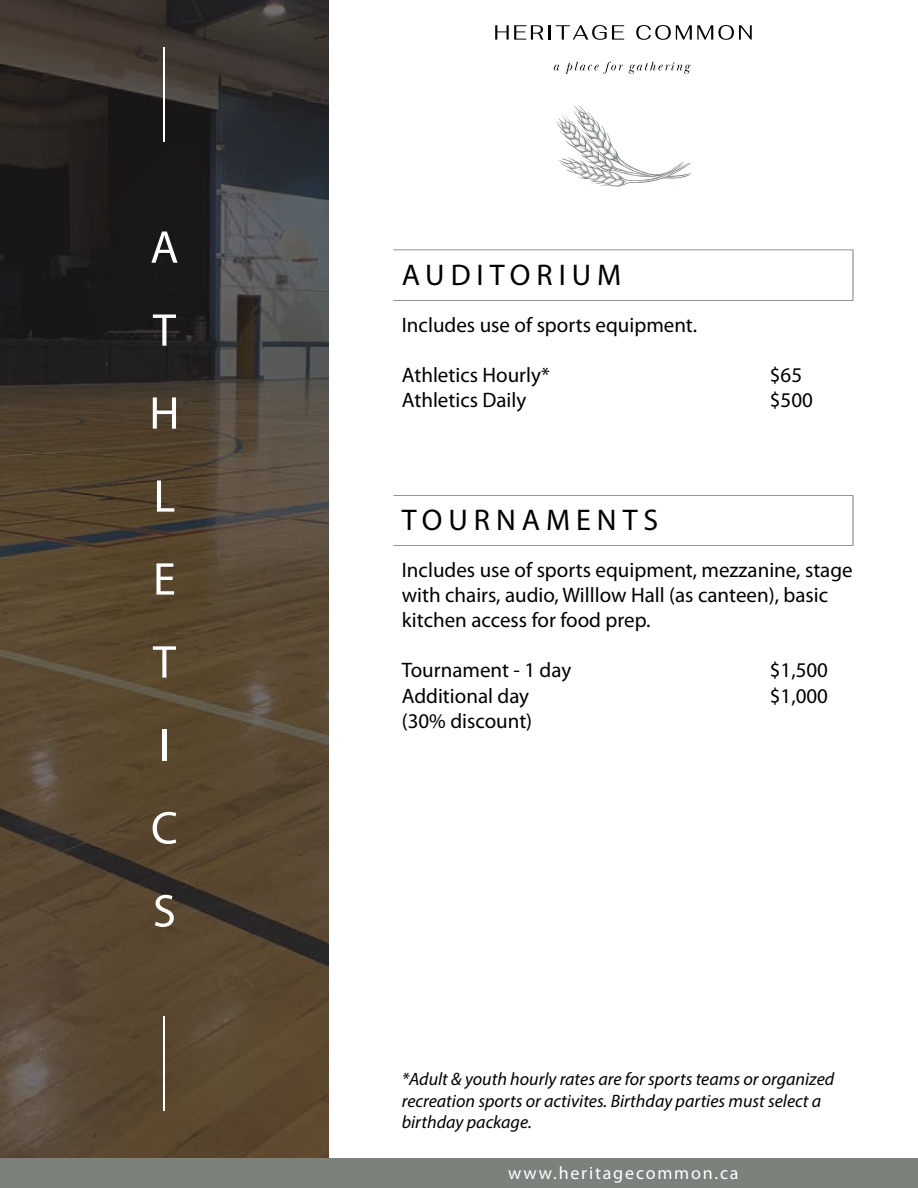
<style>
.page{position:relative;width:918px;height:1188px;background:#fff}
.page>*{position:absolute;margin:0;border:0;box-sizing:border-box;transform-origin:0 0}
.t1{font:30px "Myriad Pro";letter-spacing:.2em;color:#000}
.t2{font:21px/25.2px "Myriad Pro";color:#000}
.t3{font:italic 18px/21.6px "Myriad Pro";color:#000}
.t4{font:18px "Myriad Pro";letter-spacing:.1em;color:#fff}
</style>
<div class="page">
<svg style="left:0;top:0;width:329px;height:1159px;fill:#574630"></svg>
<hr style="left:164px;top:1017px;width:1px;height:94px;background:#fff">
<div style="left:0;top:1159px;width:918px;height:29px;background:#7b817b"></div>
<svg style="left:556px;top:105px;width:135px;height:82px"></svg>
<svg style="left:554px;top:65px;width:5px;height:5px"></svg>
<svg style="left:565px;top:62px;width:58px;height:12px"></svg>
<svg style="left:629px;top:62px;width:62px;height:12px"></svg>
<svg style="left:495px;top:25px;width:48px;height:15px"></svg>
<svg style="left:549px;top:25px;width:75px;height:15px"></svg>
<svg style="left:636px;top:25px;width:116px;height:15px"></svg>
<hr style="left:164px;top:48px;width:1px;height:94px;background:#fff">
<svg style="left:393px;top:249px;width:460px;height:52px"></svg>
<svg style="left:393px;top:495px;width:460px;height:51px"></svg>
<svg style="left:151px;top:232px;width:27px;height:31px"></svg>
<svg style="left:153px;top:314px;width:23px;height:32px"></svg>
<svg style="left:153px;top:397px;width:23px;height:32px"></svg>
<svg style="left:157px;top:480px;width:17px;height:32px"></svg>
<svg style="left:156px;top:563px;width:18px;height:32px"></svg>
<svg style="left:153px;top:646px;width:23px;height:32px"></svg>
<hr style="left:162px;top:729px;width:4px;height:32px;background:#fff">
<svg style="left:153px;top:812px;width:23px;height:32px"></svg>
<svg style="left:155px;top:895px;width:19px;height:32px"></svg>
<h1 class="t1" style="left:402px;top:257px;width:221px">AUDITORIUM</h1>
<p class="t2" style="left:402px;top:312px;width:297px">Includes use of sports equipment.</p>
<p class="t2" style="left:402px;top:362px;width:150px">Athletics Hourly*</p>
<p class="t2" style="left:770px;top:362px;width:34px">$65</p>
<p class="t2" style="left:402px;top:387px;width:126px">Athletics Daily</p>
<p class="t2" style="left:770px;top:387px;width:45px">$500</p>
<h1 class="t1" style="left:402px;top:502px;width:258px">TOURNAMENTS</h1>
<p class="t2" style="left:402px;top:557px;width:452px">Includes use of sports equipment, mezzanine, stage with chairs, audio, Willlow Hall (as canteen), basic kitchen access for food prep.</p>
<p class="t2" style="left:402px;top:657px;width:171px">Tournament - 1 day</p>
<p class="t2" style="left:770px;top:657px;width:60px">$1,500</p>
<p class="t2" style="left:402px;top:683px;width:129px">Additional day</p>
<p class="t2" style="left:770px;top:683px;width:60px">$1,000</p>
<p class="t2" style="left:402px;top:708px;width:132px">(30% discount)</p>
<p class="t3" style="left:402px;top:1068px;width:434px">*Adult &amp; youth hourly rates are for sports teams or organized recreation sports or activites. Birthday parties must select a birthday package.</p>
<p class="t4" style="left:508px;top:1161px;width:232px">www.heritagecommon.ca</p>
</div>
